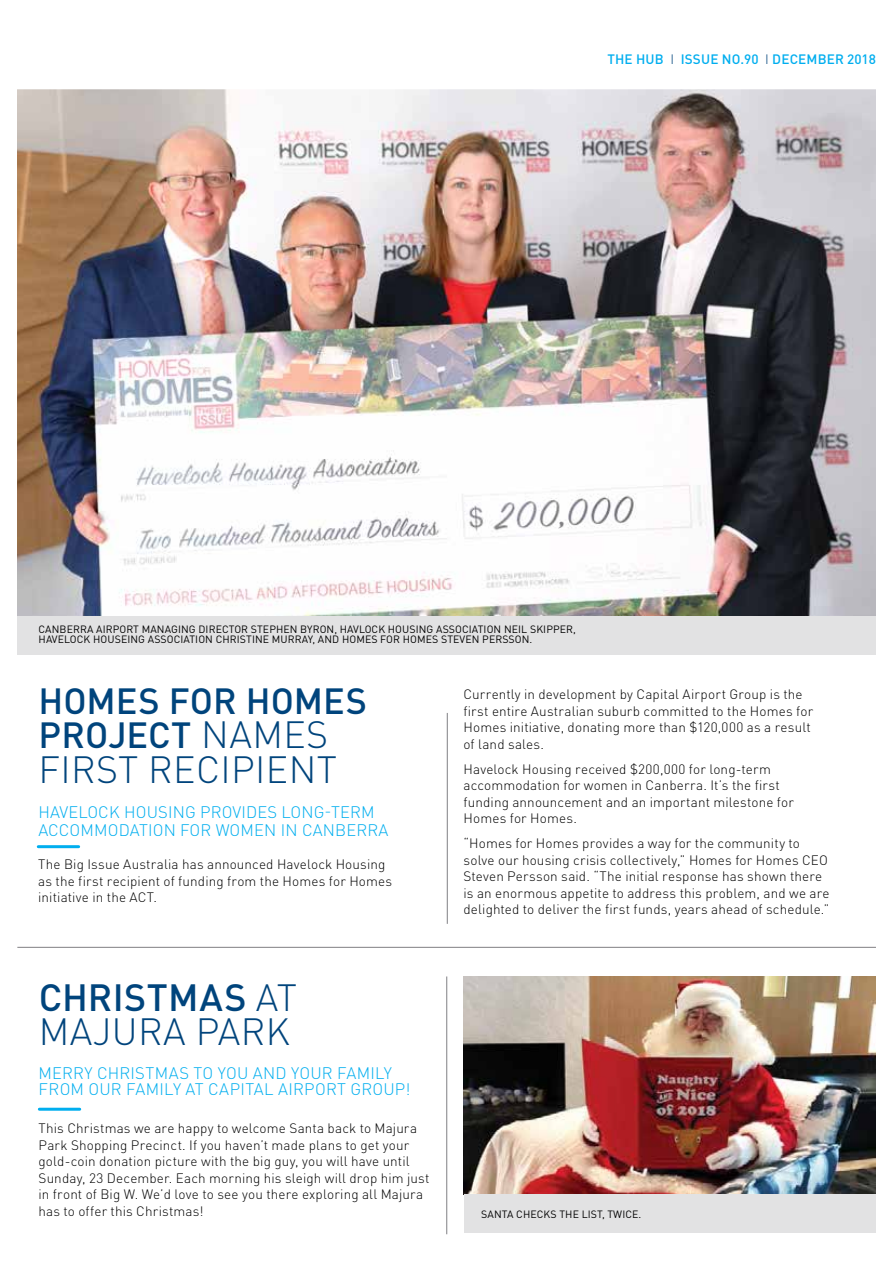
<style>
.page{position:relative;width:893px;height:1263px;background:#fff}
.page>*{position:absolute;margin:0;border:0;box-sizing:border-box;transform-origin:0 0}
.t1{font:300 37.5px/34.5px "DINOT";letter-spacing:.01em;color:#00447c}
.t2{font:500 36px/34.5px "DINOT";color:#00447c}
.t3{font:300 16.5px/18px "DINOT";letter-spacing:.01em;color:#00aeef}
.t4{font:300 13.5px/16.5px "DINOT";letter-spacing:.01em;color:#000}
.t5{font:500 13.5px "DINOT";letter-spacing:.01em;color:#00aeef}
.t6{font:10.5px/10.5px "DINOT";letter-spacing:.01em;color:#000}
.s1{font-weight:300;color:#00447c}
.s2{font-weight:300;font-size:37.5px}
.s3{font-weight:500}
</style>
<div class="page">
<img style="left:17px;top:89px;width:859px;height:527px">
<hr style="left:38px;top:845px;width:41px;height:3px;background:#00aeef">
<hr style="left:446px;top:976px;width:1px;height:258px;background:#807f83">
<img style="left:463px;top:976px;width:413px;height:219px">
<hr style="left:17px;top:947px;width:859px;height:1px;background:#807f83">
<hr style="left:39px;top:1108px;width:41px;height:3px;background:#00aeef">
<div style="left:17px;top:616px;width:859px;height:38px;background:#e2e2e3"></div>
<hr style="left:447px;top:713px;width:1px;height:211px;background:#807f83">
<div style="left:465px;top:1195px;width:411px;height:38px;background:#e2e2e3"></div>
<svg style="left:558px;top:521px;width:6px;height:8px"></svg>
<p class="t5" style="left:607px;top:50px;width:270px">THE HUB <span class="s1">I</span> ISSUE NO.90 <span class="s1">I</span> DECEMBER 2018</p>
<p class="t6" style="left:39px;top:623px;width:539px">CANBERRA AIRPORT MANAGING DIRECTOR STEPHEN BYRON, HAVLOCK HOUSING ASSOCIATION NEIL SKIPPER,<br>HAVELOCK HOUSEING ASSOCIATION CHRISTINE MURRAY, AND HOMES FOR HOMES STEVEN PERSSON.</p>
<h2 class="t2" style="left:38px;top:683px;width:330px">HOMES FOR HOMES<br>PROJECT <span class="s2">NAMES</span></h2>
<h1 class="t1" style="left:38px;top:752px;width:300px">FIRST RECIPIENT</h1>
<p class="t3" style="left:38px;top:803px;width:351px">HAVELOCK HOUSING PROVIDES LONG-TERM<br>ACCOMMODATION FOR WOMEN IN CANBERRA</p>
<p class="t4" style="left:38px;top:856px;width:355px">The Big Issue Australia has announced Havelock Housing as the first recipient of funding from the Homes for Homes initiative in the ACT.</p>
<h1 class="t1" style="left:39px;top:980px;width:260px"><span class="s3">CHRISTMAS</span> AT<br>MAJURA PARK</h1>
<p class="t3" style="left:39px;top:1064px;width:373px;line-height:16.5px">MERRY CHRISTMAS TO YOU AND YOUR FAMILY<br>FROM OUR FAMILY AT CAPITAL AIRPORT GROUP!</p>
<p class="t4" style="left:39px;top:1120px;width:392px">This Christmas we are happy to welcome Santa back to Majura Park Shopping Precinct. If you haven’t made plans to get your gold-coin donation picture with the big guy, you will have until Sunday, 23 December. Each morning his sleigh will drop him just in front of Big W. We’d love to see you there exploring all Majura has to offer this Christmas!</p>
<p class="t4" style="left:463px;top:686px;width:351px">Currently in development by Capital Airport Group is the first entire Australian suburb committed to the Homes for Homes initiative, donating more than $120,000 as a result of land sales.</p>
<p class="t4" style="left:463px;top:760px;width:332px">Havelock Housing received $200,000 for long-term accommodation for women in Canberra. It’s the first funding announcement and an important milestone for Homes for Homes.</p>
<p class="t4" style="left:463px;top:835px;width:368px">“Homes for Homes provides a way for the community to solve our housing crisis collectively,” Homes for Homes CEO Steven Persson said. “The initial response has shown there is an enormous appetite to address this problem, and we are delighted to deliver the first funds, years ahead of schedule.”</p>
<p class="t6" style="left:481px;top:1209px;width:162px">SANTA CHECKS THE LIST, TWICE.</p>
</div>
